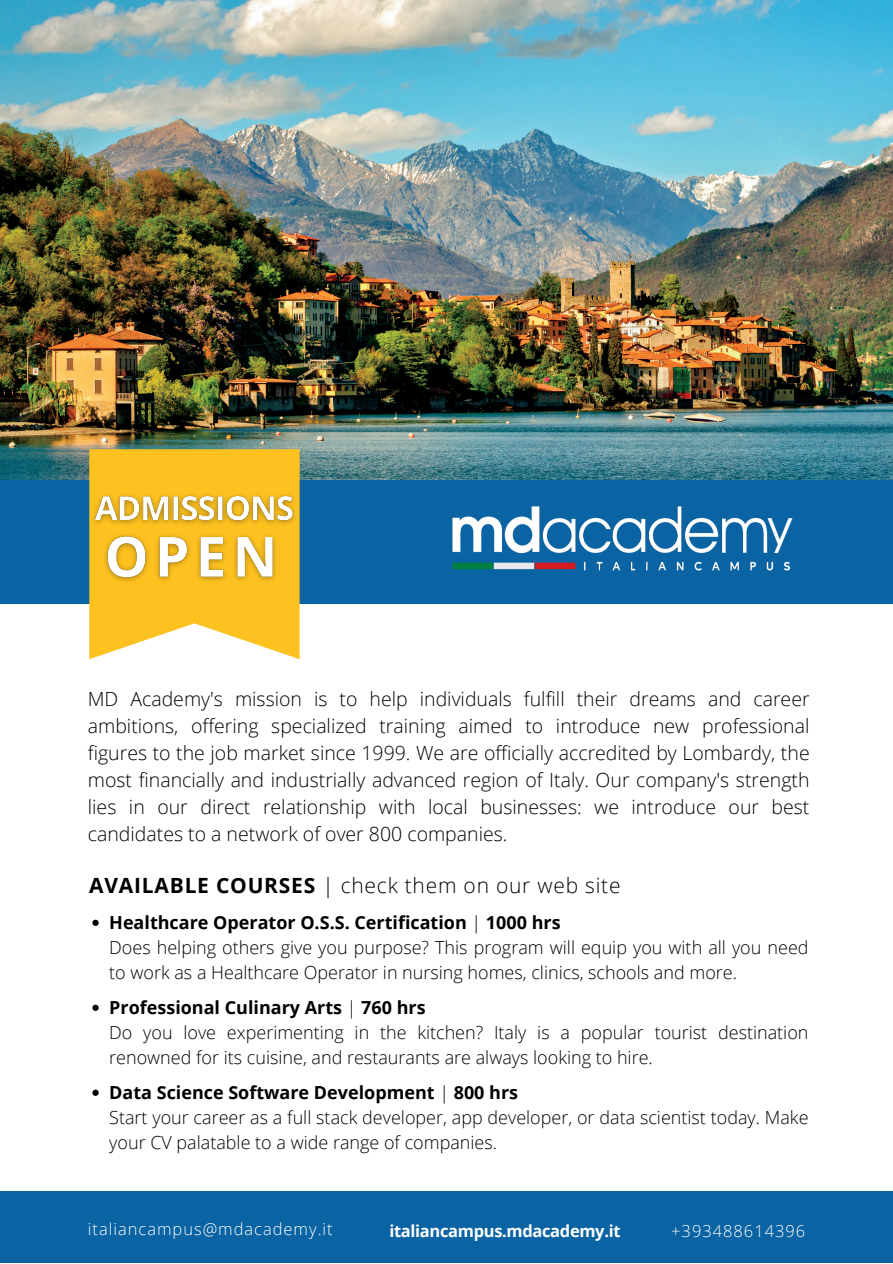
<style>
.page{position:relative;width:893px;height:1264px;background:#fff}
.page>*{position:absolute;margin:0;border:0;box-sizing:border-box;transform-origin:0 0}
.t1{font:300 21px "Open Sans";letter-spacing:.04em;color:#000}
.t2{font:300 19.5px/27px "Open Sans";color:#000;text-align:justify}
.t3{font:300 18px/25px "Open Sans";color:#000}
.t4{font:700 18px "Open Sans";color:#000}
.t5{font:300 16.5px "Open Sans";letter-spacing:.06em;color:#fff}
.t6{font:700 16.5px "Open Sans";letter-spacing:-.02em;color:#fff}
.s1{font-weight:700}
.s2{font-weight:300}
</style>
<div class="page">
<div style="left:0;top:1191px;width:892px;height:71px;background:#0a63a2"></div>
<img style="left:0;top:0;width:892px;height:480px">
<div style="left:0;top:480px;width:892px;height:123px;background:#0a63a2"></div>
<svg style="left:89px;top:449px;width:210px;height:210px"></svg>
<svg style="left:92px;top:919px;width:7px;height:7px"></svg>
<svg style="left:92px;top:1004px;width:7px;height:6px"></svg>
<svg style="left:92px;top:1089px;width:7px;height:6px"></svg>
<img style="left:85px;top:477px;width:217px;height:127px">
<img style="left:452px;top:506px;width:340px;height:65px">
<p class="t2" style="left:88px;top:684px;width:723px">MD Academy's mission is to help individuals fulfill their dreams and career ambitions, offering specialized training aimed to introduce new professional figures to the job market since 1999. We are officially accredited by Lombardy, the most financially and industrially advanced region of Italy. Our company's strength lies in our direct relationship with local businesses: we introduce our best candidates to a network of over 800 companies.</p>
<p class="t1" style="left:89px;top:870px;width:532px"><span class="s1">AVAILABLE COURSES</span> | check them on our web site</p>
<p class="t4" style="left:109px;top:909px;width:453px">Healthcare Operator O.S.S. Certification <span class="s2">|</span> 1000 hrs</p>
<p class="t3" style="left:109px;top:934px;width:700px">Does helping others give you purpose? This program will equip you with all you need to work as a Healthcare Operator in nursing homes, clinics, schools and more.</p>
<p class="t4" style="left:109px;top:994px;width:318px">Professional Culinary Arts <span class="s2">|</span> 760 hrs</p>
<p class="t3" style="left:109px;top:1019px;width:700px">Do you love experimenting in the kitchen? Italy is a popular tourist destination renowned for its cuisine, and restaurants are always looking to hire.</p>
<p class="t4" style="left:109px;top:1079px;width:410px">Data Science Software Development <span class="s2">|</span> 800 hrs</p>
<p class="t3" style="left:109px;top:1104px;width:700px">Start your career as a full stack developer, app developer, or data scientist today. Make your CV palatable to a wide range of companies.</p>
<p class="t5" style="left:88px;top:1217px;width:246px">italiancampus@mdacademy.it</p>
<p class="t6" style="left:389px;top:1218px;width:233px">italiancampus.mdacademy.it</p>
<p class="t5" style="left:671px;top:1218px;width:135px">+393488614396</p>
</div>
